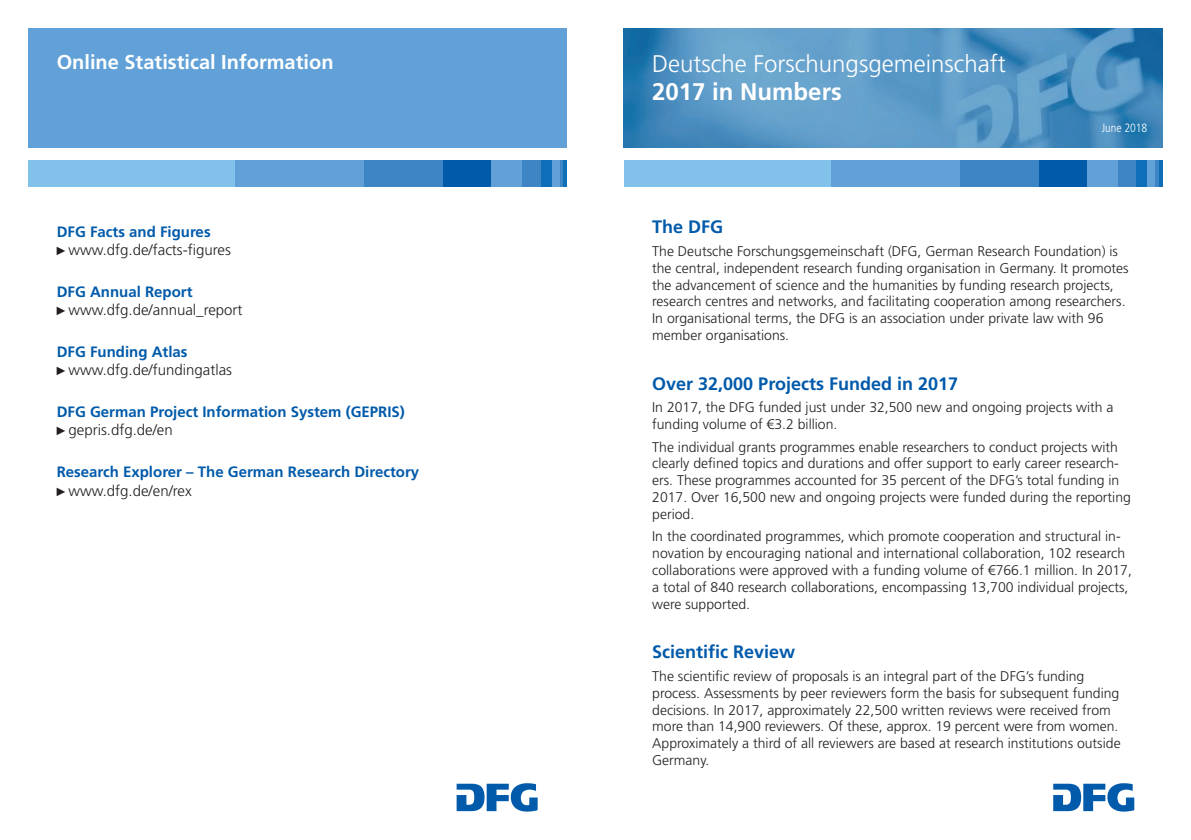
<style>
.page{position:relative;width:1191px;height:840px;background:#fff}
.page>*{position:absolute;margin:0;border:0;box-sizing:border-box;transform-origin:0 0}
.t1{font:300 24px "Frutiger LT Std";color:#fff}
.t2{font:700 24px "Frutiger LT Std";color:#fff}
.t3{font:700 20px "Frutiger LT Std";color:#fff}
.t4{font:700 18px "Frutiger LT Std";color:#015aaa}
.t5{font:700 15px "Frutiger LT Std";color:#015aaa}
.t6{font:300 15px "Frutiger LT Std";color:#231f20}
.t7{font:300 14px/16.8px "Frutiger LT Std";color:#231f20}
.t8{font:300 condensed 12px "Frutiger LT Std";color:#fff}
.s1{font-family:"Arial Narrow";font-weight:400;font-size:12px}
</style>
<div class="page">
<div style="left:28px;top:28px;width:539px;height:119px;background:#61a1d7"></div>
<img style="left:624px;top:28px;width:538px;height:119px">
<div style="left:624px;top:161px;width:538px;height:26px;background:#82c1ea"></div>
<svg style="left:1158px;top:161px;width:4px;height:26px"></svg>
<div style="left:1136px;top:161px;width:11px;height:26px;background:#0f6eb8"></div>
<div style="left:1038px;top:161px;width:49px;height:26px;background:#015aaa"></div>
<hr style="left:1155px;top:161px;width:3px;height:26px;background:#3e85c5">
<div style="left:1117px;top:161px;width:19px;height:26px;background:#3e85c5"></div>
<div style="left:959px;top:161px;width:79px;height:26px;background:#3e85c5"></div>
<div style="left:1147px;top:161px;width:8px;height:26px;background:#61a1d7"></div>
<div style="left:1087px;top:161px;width:30px;height:26px;background:#61a1d7"></div>
<div style="left:831px;top:161px;width:128px;height:26px;background:#61a1d7"></div>
<div style="left:28px;top:161px;width:539px;height:26px;background:#82c1ea"></div>
<hr style="left:563px;top:161px;width:4px;height:26px;background:#0f6eb8">
<div style="left:541px;top:161px;width:11px;height:26px;background:#0f6eb8"></div>
<div style="left:443px;top:161px;width:49px;height:26px;background:#015aaa"></div>
<svg style="left:559px;top:161px;width:4px;height:26px"></svg>
<div style="left:522px;top:161px;width:19px;height:26px;background:#3e85c5"></div>
<div style="left:364px;top:161px;width:79px;height:26px;background:#3e85c5"></div>
<div style="left:552px;top:161px;width:7px;height:26px;background:#61a1d7"></div>
<div style="left:492px;top:161px;width:30px;height:26px;background:#61a1d7"></div>
<div style="left:235px;top:161px;width:129px;height:26px;background:#61a1d7"></div>
<svg style="left:1053px;top:783px;width:81px;height:28px"></svg>
<svg style="left:456px;top:783px;width:81px;height:28px"></svg>
<p class="t3" style="left:57px;top:50px;width:278px">Online Statistical Information</p>
<p class="t5" style="left:57px;top:223px;width:155px">DFG Facts and Figures</p>
<p class="t6" style="left:57px;top:241px;width:176px"><span class="s1">►</span>www.dfg.de/facts-figures</p>
<p class="t5" style="left:57px;top:283px;width:137px">DFG Annual Report</p>
<p class="t6" style="left:57px;top:301px;width:187px"><span class="s1">►</span>www.dfg.de/annual_report</p>
<p class="t5" style="left:57px;top:343px;width:132px">DFG Funding Atlas</p>
<p class="t6" style="left:57px;top:361px;width:177px"><span class="s1">►</span>www.dfg.de/fundingatlas</p>
<p class="t5" style="left:57px;top:403px;width:350px">DFG German Project Information System (GEPRIS)</p>
<p class="t6" style="left:57px;top:421px;width:118px"><span class="s1">►</span>gepris.dfg.de/en</p>
<p class="t5" style="left:57px;top:463px;width:364px">Research Explorer – The German Research Directory</p>
<p class="t6" style="left:57px;top:481px;width:136px"><span class="s1">►</span>www.dfg.de/en/rex</p>
<p class="t1" style="left:652px;top:50px;width:355px">Deutsche Forschungsgemeinschaft</p>
<p class="t2" style="left:652px;top:78px;width:191px">2017 in Numbers</p>
<p class="t8" style="left:1101px;top:121px;width:47px">June 2018</p>
<p class="t4" style="left:652px;top:216px;width:73px">The DFG</p>
<p class="t7" style="left:652px;top:243px;width:478px">The Deutsche Forschungsgemeinschaft (DFG, German Research Foundation) is the central, independent research funding organisation in Germany. It promotes the advancement of science and the humanities by funding research projects, research centres and networks, and facilitating cooperation among researchers.<br>In organisational terms, the DFG is an association under private law with 96 member organisations.</p>
<p class="t4" style="left:652px;top:373px;width:307px">Over 32,000 Projects Funded in 2017</p>
<p class="t7" style="left:652px;top:399px;width:463px">In 2017, the DFG funded just under 32,500 new and ongoing projects with a funding volume of €3.2 billion.</p>
<p class="t7" style="left:652px;top:438px;width:480px">The individual grants programmes enable researchers to conduct projects with clearly defined topics and durations and offer support to early career research&shy;ers. These programmes accounted for 35 percent of the DFG’s total funding in 2017. Over 16,500 new and ongoing projects were funded during the reporting period.</p>
<p class="t7" style="left:652px;top:528px;width:481px">In the coordinated programmes, which promote cooperation and structural in&shy;novation by encouraging national and international collaboration, 102 research collaborations were approved with a funding volume of €766.1 million. In 2017, a total of 840 research collaborations, encompassing 13,700 individual projects, were supported.</p>
<p class="t4" style="left:652px;top:641px;width:145px">Scientific Review</p>
<p class="t7" style="left:652px;top:667px;width:470px">The scientific review of proposals is an integral part of the DFG’s funding process. Assessments by peer reviewers form the basis for subsequent funding decisions. In 2017, approximately 22,500 written reviews were received from more than 14,900 reviewers. Of these, approx. 19 percent were from women.<br>Approximately a third of all reviewers are based at research institutions outside Germany.</p>
</div>
